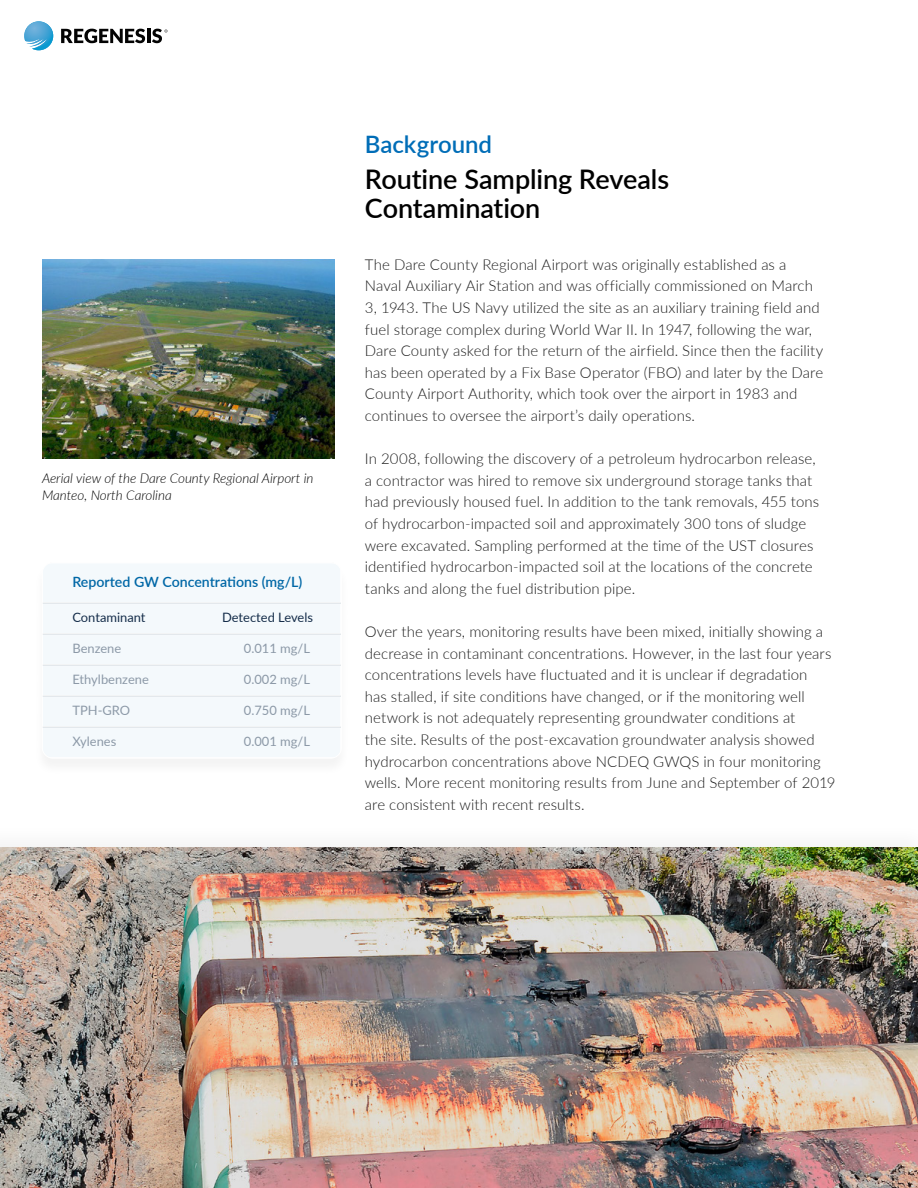
<style>
.page{position:relative;width:918px;height:1188px;background:#fff}
.page>*{position:absolute;margin:0;border:0;box-sizing:border-box;transform-origin:0 0}
.t1{font:600 27px/29.7px "Lato";letter-spacing:-.005em;color:#000}
.t2{font:600 24px "Lato";color:#006db7}
.t3{font:300 15px/21.6px "Lato";letter-spacing:.005em;color:#1d1d1d}
.t4{font:600 14.1px "Lato";color:#0067a6}
.t5{font:italic 300 13.5px/16.2px "Lato";color:#000}
.t6{font:12.9px "Lato";color:#8c99a7}
.t7{font:12.9px "Lato";color:#152d4a}
</style>
<div class="page">
<svg style="left:61px;top:29px;width:84px;height:14px"></svg>
<hr style="left:147px;top:29px;width:3px;height:14px;background:#030303">
<svg style="left:152px;top:29px;width:16px;height:14px"></svg>
<svg style="left:24px;top:21px;width:29px;height:29px"></svg>
<div style="left:0;top:822px;width:918px;height:366px;background:#fbfbfb"></div>
<img style="left:0;top:848px;width:918px;height:340px">
<div style="left:34px;top:563px;width:316px;height:213px;background:#f4f9fc"></div>
<svg style="left:44px;top:603px;width:296px;height:94px"></svg>
<hr style="left:42px;top:727px;width:299px;height:1px;background:#dce4ea">
<div style="left:42px;top:562px;width:300px;height:197px;border:1px solid #fff;border-radius:11px"></div>
<img style="left:42px;top:260px;width:293px;height:198px">
<p class="t5" style="left:42px;top:470px;width:273px">Aerial view of the Dare County Regional Airport in<br>Manteo, North Carolina</p>
<p class="t4" style="left:72px;top:571px;width:231px">Reported GW Concentrations (mg/L)</p>
<p class="t7" style="left:72px;top:608px;width:75px">Contaminant</p>
<p class="t7" style="left:222px;top:608px;width:92px">Detected Levels</p>
<p class="t6" style="left:72px;top:639px;width:50px">Benzene</p>
<p class="t6" style="left:244px;top:639px;width:68px">0.011 mg/L</p>
<p class="t6" style="left:72px;top:670px;width:78px">Ethylbenzene</p>
<p class="t6" style="left:244px;top:670px;width:68px">0.002 mg/L</p>
<p class="t6" style="left:72px;top:701px;width:59px">TPH-GRO</p>
<p class="t6" style="left:244px;top:701px;width:68px">0.750 mg/L</p>
<p class="t6" style="left:72px;top:732px;width:45px">Xylenes</p>
<p class="t6" style="left:244px;top:732px;width:68px">0.001 mg/L</p>
<h2 class="t2" style="left:365px;top:127px;width:129px">Background</h2>
<h1 class="t1" style="left:365px;top:163px;width:306px">Routine Sampling Reveals<br>Contamination</h1>
<p class="t3" style="left:365px;top:253px;width:460px">The Dare County Regional Airport was originally established as a Naval Auxiliary Air Station and was officially commissioned on March 3, 1943. The US Navy utilized the site as an auxiliary training field and fuel storage complex during World War II. In 1947, following the war, Dare County asked for the return of the airfield. Since then the facility has been operated by a Fix Base Operator (FBO) and later by the Dare County Airport Authority, which took over the airport in 1983 and continues to oversee the airport’s daily operations.</p>
<p class="t3" style="left:365px;top:447px;width:456px">In 2008, following the discovery of a petroleum hydrocarbon release, a contractor was hired to remove six underground storage tanks that had previously housed fuel. In addition to the tank removals, 455 tons of hydrocarbon-impacted soil and approximately 300 tons of sludge were excavated. Sampling performed at the time of the UST closures identified hydrocarbon-impacted soil at the locations of the concrete tanks and along the fuel distribution pipe.</p>
<p class="t3" style="left:365px;top:620px;width:472px">Over the years, monitoring results have been mixed, initially showing a decrease in contaminant concentrations. However, in the last four years concentrations levels have fluctuated and it is unclear if degradation<br>has stalled, if site conditions have changed, or if the monitoring well network is not adequately representing groundwater conditions at<br>the site. Results of the post-excavation groundwater analysis showed hydrocarbon concentrations above NCDEQ GWQS in four monitoring wells. More recent monitoring results from June and September of 2019 are consistent with recent results.</p>
</div>
